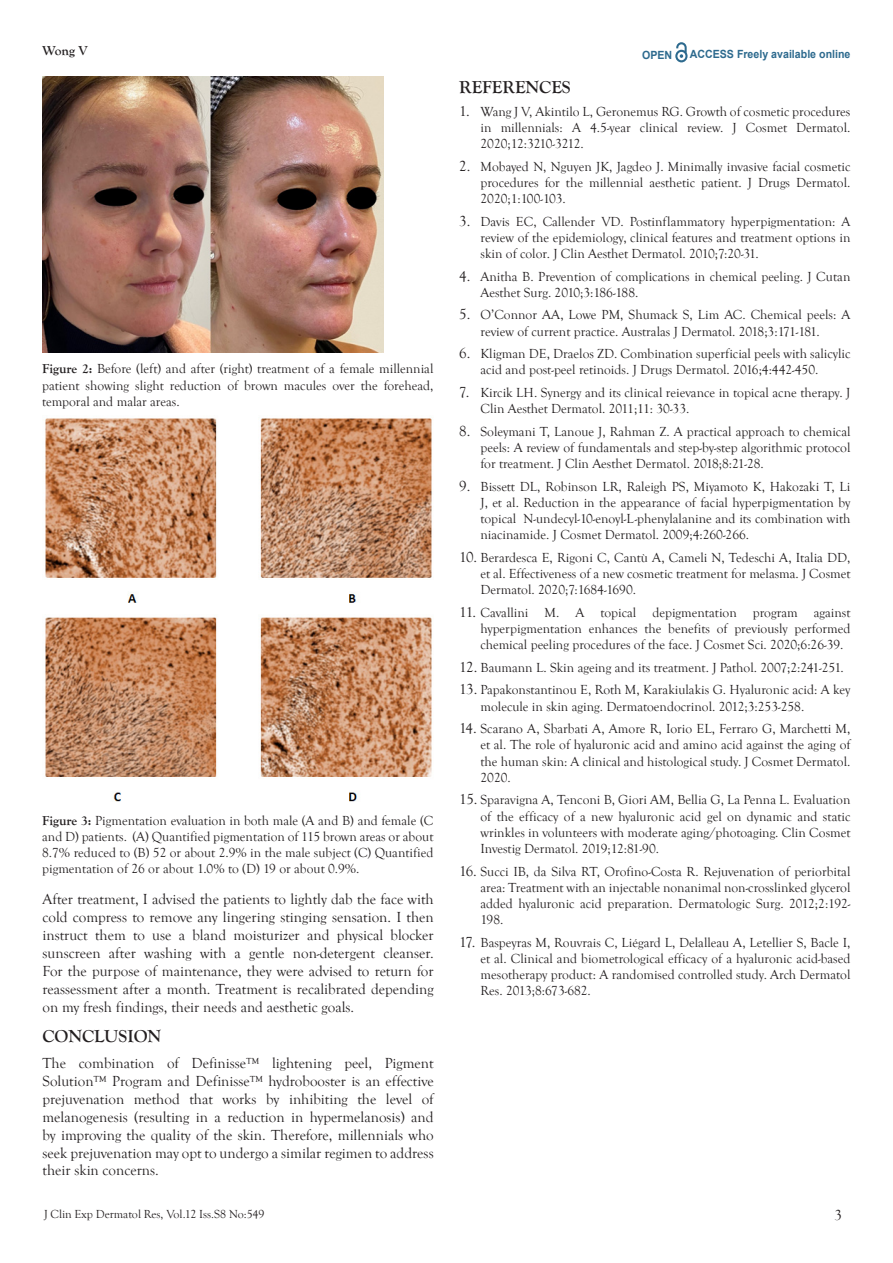
<style>
.page{position:relative;width:893px;height:1263px;background:#fff}
.page>*{position:absolute;margin:0;border:0;box-sizing:border-box;transform-origin:0 0}
.t1{font:700 18px "Goudy Old Style T";color:#231f20}
.t2{font:15px/18px "Goudy Old Style T";color:#231f20;text-align:justify}
.t3{font:13.5px/16.2px "Goudy Old Style T";color:#231f20;text-align:justify}
.t4{font:700 13.5px "Goudy Old Style T";color:#231f20}
.t5{font:12px "Goudy Old Style T";color:#231f20}
.t6{font:700 11.25px "Arial";color:#2d6a8e;scale:.94 1}
.s1{font-weight:700}
.s2{font-size:15px}
</style>
<div class="page">
<svg style="left:675px;top:43px;width:12px;height:19px"></svg>
<img style="left:42px;top:76px;width:342px;height:277px">
<img style="left:45px;top:418px;width:387px;height:384px">
<p class="t4" style="left:43px;top:43px;width:47px">Wong V</p>
<p class="t6" style="left:642px;top:47px;width:34px">OPEN</p>
<p class="t6" style="left:690px;top:46px;width:172px">ACCESS Freely available online</p>
<p class="t3" style="left:42px;top:361px;width:393px"><span class="s1">Figure 2:</span> Before (left) and after (right) treatment of a female millennial patient showing slight reduction of brown macules over the forehead, temporal and malar areas.</p>
<p class="t3" style="left:42px;top:812px;width:393px"><span class="s1">Figure 3:</span> Pigmentation evaluation in both male (A and B) and female (C and D) patients. (A) Quantified pigmentation of 115 brown areas or about 8.7% reduced to (B) 52 or about 2.9% in the male subject (C) Quantified pigmentation of 26 or about 1.0% to (D) 19 or about 0.9%.</p>
<p class="t2" style="left:43px;top:890px;width:393px">After treatment, I advised the patients to lightly dab the face with cold compress to remove any lingering stinging sensation. I then instruct them to use a bland moisturizer and physical blocker sunscreen after washing with a gentle non-detergent cleanser.<br>For the purpose of maintenance, they were advised to return for reassessment after a month. Treatment is recalibrated depending on my fresh findings, their needs and aesthetic goals.</p>
<p class="t1" style="left:43px;top:1026px;width:120px">CONCLUSION</p>
<p class="t2" style="left:43px;top:1055px;width:393px">The combination of Definisse™ lightening peel, Pigment Solution™ Program and Definisse™ hydrobooster is an effective prejuvenation method that works by inhibiting the level of melanogenesis (resulting in a reduction in hypermelanosis) and by improving the quality of the skin. Therefore, millennials who seek prejuvenation may opt to undergo a similar regimen to address</p>
<p class="t2" style="left:43px;top:1162px;width:118px">their skin concerns.</p>
<p class="t5" style="left:44px;top:1207px;width:222px">J Clin Exp Dermatol Res, Vol.12 Iss.S8 No:549</p>
<p class="t1" style="left:459px;top:77px;width:113px">REFERENCES</p>
<p class="t3" style="left:480px;top:103px;width:371px;text-indent:-21px"><span class="s2">1.</span> Wang J V, Akintilo L, Geronemus RG. Growth of cosmetic procedures in millennials: A 4.5-year clinical review. J Cosmet Dermatol.<br>2020;12:3210-3212.</p>
<p class="t3" style="left:480px;top:158px;width:371px;text-indent:-21px"><span class="s2">2.</span> Mobayed N, Nguyen JK, Jagdeo J. Minimally invasive facial cosmetic procedures for the millennial aesthetic patient. J Drugs Dermatol.<br>2020;1:100-103.</p>
<p class="t3" style="left:480px;top:213px;width:371px;text-indent:-21px"><span class="s2">3.</span> Davis EC, Callender VD. Postinflammatory hyperpigmentation: A review of the epidemiology, clinical features and treatment options in skin of color. J Clin Aesthet Dermatol. 2010;7:20-31.</p>
<p class="t3" style="left:480px;top:268px;width:371px;text-indent:-21px"><span class="s2">4.</span> Anitha B. Prevention of complications in chemical peeling. J Cutan<br>Aesthet Surg. 2010;3:186-188.</p>
<p class="t3" style="left:480px;top:307px;width:371px;text-indent:-21px"><span class="s2">5.</span> O’Connor AA, Lowe PM, Shumack S, Lim AC. Chemical peels: A review of current practice. Australas J Dermatol. 2018;3:171-181.</p>
<p class="t3" style="left:480px;top:346px;width:371px;text-indent:-21px"><span class="s2">6.</span> Kligman DE, Draelos ZD. Combination superficial peels with salicylic acid and post-peel retinoids. J Drugs Dermatol. 2016;4:442-450.</p>
<p class="t3" style="left:480px;top:385px;width:371px;text-indent:-21px"><span class="s2">7.</span> Kircik LH. Synergy and its clinical reievance in topical acne therapy. J<br>Clin Aesthet Dermatol. 2011;11: 30-33.</p>
<p class="t3" style="left:480px;top:423px;width:371px;text-indent:-21px"><span class="s2">8.</span> Soleymani T, Lanoue J, Rahman Z. A practical approach to chemical peels: A review of fundamentals and step-by-step algorithmic protocol for treatment. J Clin Aesthet Dermatol. 2018;8:21-28.</p>
<p class="t3" style="left:480px;top:478px;width:371px;text-indent:-21px"><span class="s2">9.</span> Bissett DL, Robinson LR, Raleigh PS, Miyamoto K, Hakozaki T, Li J, et al. Reduction in the appearance of facial hyperpigmentation by topical N-undecyl-10-enoyl-L-phenylalanine and its combination with niacinamide. J Cosmet Dermatol. 2009;4:260-266.</p>
<p class="t3" style="left:480px;top:550px;width:371px;text-indent:-21px"><span class="s2">10.</span> Berardesca E, Rigoni C, Cantù A, Cameli N, Tedeschi A, Italia DD, et al. Effectiveness of a new cosmetic treatment for melasma. J Cosmet Dermatol. 2020;7:1684-1690.</p>
<p class="t3" style="left:480px;top:605px;width:371px;text-indent:-21px"><span class="s2">11.</span> Cavallini M. A topical depigmentation program against hyperpigmentation enhances the benefits of previously performed chemical peeling procedures of the face. J Cosmet Sci. 2020;6:26-39.</p>
<p class="t3" style="left:459px;top:660px;width:386px"><span class="s2">12.</span> Baumann L. Skin ageing and its treatment. J Pathol. 2007;2:241-251.</p>
<p class="t3" style="left:480px;top:682px;width:371px;text-indent:-21px"><span class="s2">13.</span> Papakonstantinou E, Roth M, Karakiulakis G. Hyaluronic acid: A key molecule in skin aging. Dermatoendocrinol. 2012;3:253-258.</p>
<p class="t3" style="left:480px;top:721px;width:371px;text-indent:-21px"><span class="s2">14.</span> Scarano A, Sbarbati A, Amore R, Iorio EL, Ferraro G, Marchetti M, et al. The role of hyaluronic acid and amino acid against the aging of the human skin: A clinical and histological study. J Cosmet Dermatol.<br>2020.</p>
<p class="t3" style="left:480px;top:792px;width:371px;text-indent:-21px"><span class="s2">15.</span> Sparavigna A, Tenconi B, Giori AM, Bellia G, La Penna L. Evaluation of the efficacy of a new hyaluronic acid gel on dynamic and static wrinkles in volunteers with moderate aging/photoaging. Clin Cosmet Investig Dermatol. 2019;12:81-90.</p>
<p class="t3" style="left:480px;top:863px;width:371px;text-indent:-21px"><span class="s2">16.</span> Succi IB, da Silva RT, Orofino-Costa R. Rejuvenation of periorbital area: Treatment with an injectable nonanimal non-crosslinked glycerol added hyaluronic acid preparation. Dermatologic Surg. 2012;2:192- 198.</p>
<p class="t3" style="left:480px;top:934px;width:371px;text-indent:-21px"><span class="s2">17.</span> Baspeyras M, Rouvrais C, Liégard L, Delalleau A, Letellier S, Bacle I, et al. Clinical and biometrological efficacy of a hyaluronic acid-based mesotherapy product: A randomised controlled study. Arch Dermatol Res. 2013;8:673-682.</p>
<p class="t2" style="left:834px;top:1207px;width:9px">3</p>
</div>
